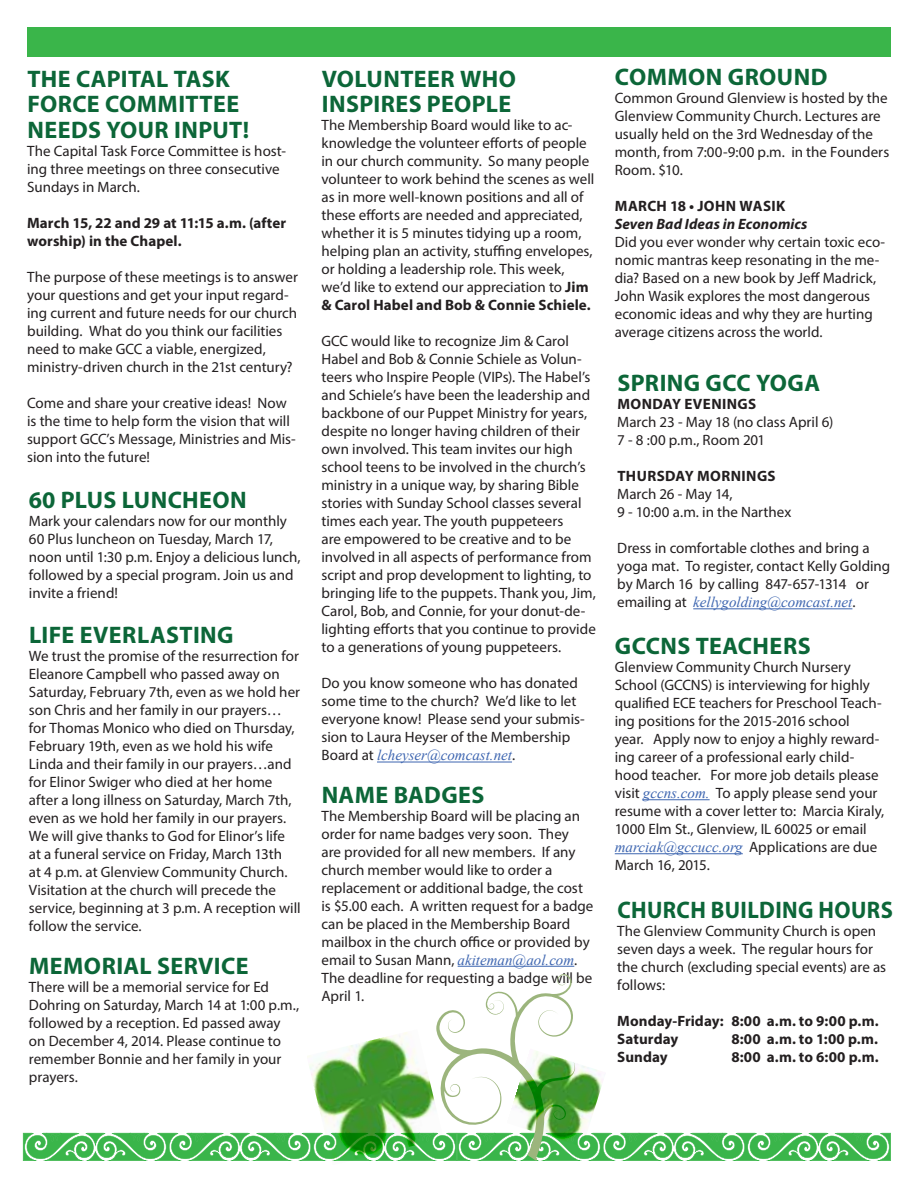
<style>
.page{position:relative;width:918px;height:1188px;background:#fff}
.page>*{position:absolute;margin:0;border:0;box-sizing:border-box;transform-origin:0 0}
.t1{font:700 24px/25.5px "Myriad Pro";letter-spacing:.015em;color:#0c6638}
.t2{font:700 24px "Myriad Pro";letter-spacing:.015em;color:#0c6638;scale:.94 1}
.t3{font:15px/18px "Myriad Pro";color:#231f20}
.t4{font:700 15px/18px "Myriad Pro";letter-spacing:.01em;color:#231f20}
.t5{font:italic 15px "Times New Roman";color:#3d65b0}
.t6{font:italic 700 15px "Myriad Pro";letter-spacing:.01em;color:#231f20}
.s1{font-weight:700}
.s2{font-family:"Myriad Pro";font-style:normal;color:#231f20}
.s3{font-family:"Times New Roman";font-style:italic;color:#3d65b0}
</style>
<div class="page">
<div style="left:27px;top:28px;width:864px;height:29px;background:#3ab54a"></div>
<hr style="left:377px;top:762px;width:135px;height:1px;background:#3d65b0">
<hr style="left:643px;top:799px;width:67px;height:1px;background:#3d65b0">
<hr style="left:615px;top:853px;width:128px;height:1px;background:#3d65b0">
<hr style="left:693px;top:608px;width:159px;height:1px;background:#3d65b0">
<hr style="left:458px;top:966px;width:116px;height:1px;background:#3d65b0">
<svg style="left:23px;top:974px;width:868px;height:187px"></svg>
<img style="left:307px;top:1029px;width:137px;height:132px">
<img style="left:506px;top:1049px;width:100px;height:98px">
<h1 class="t1" style="left:27px;top:65px;width:223px">THE CAPITAL TASK<br>FORCE COMMITTEE<br>NEEDS YOUR INPUT!</h1>
<p class="t3" style="left:27px;top:142px;width:260px">The Capital Task Force Committee is host&shy;ing three meetings on three consecutive<br>Sundays in March.</p>
<p class="t4" style="left:27px;top:213px;width:261px">March 15, 22 and 29 at 11:15 a.m. (after worship) in the Chapel.</p>
<p class="t3" style="left:27px;top:268px;width:272px">The purpose of these meetings is to answer your questions and get your input regard&shy;ing current and future needs for our church building. What do you think our facilities need to make GCC a viable, energized, ministry-driven church in the 21st century?</p>
<p class="t3" style="left:27px;top:394px;width:270px">Come and share your creative ideas! Now is the time to help form the vision that will support GCC’s Message, Ministries and Mis&shy;sion into the future!</p>
<h1 class="t1" style="left:29px;top:487px;width:219px">60 PLUS LUNCHEON</h1>
<p class="t3" style="left:29px;top:512px;width:273px">Mark your calendars now for our monthly 60 Plus luncheon on Tuesday, March 17, noon until 1:30 p.m. Enjoy a delicious lunch, followed by a special program. Join us and invite a friend!</p>
<h1 class="t1" style="left:29px;top:621px;width:206px">LIFE EVERLASTING</h1>
<p class="t3" style="left:29px;top:647px;width:273px">We trust the promise of the resurrection for Eleanore Campbell who passed away on Saturday, February 7th, even as we hold her son Chris and her family in our prayers… for Thomas Monico who died on Thursday, February 19th, even as we hold his wife Linda and their family in our prayers…and for Elinor Swiger who died at her home after a long illness on Saturday, March 7th, even as we hold her family in our prayers.<br>We will give thanks to God for Elinor’s life at a funeral service on Friday, March 13th<br>at 4 p.m. at Glenview Community Church.<br>Visitation at the church will precede the service, beginning at 3 p.m. A reception will follow the service.</p>
<h1 class="t1" style="left:29px;top:953px;width:221px">MEMORIAL SERVICE</h1>
<p class="t3" style="left:29px;top:978px;width:272px">There will be a memorial service for Ed Dohring on Saturday, March 14 at 1:00 p.m., followed by a reception. Ed passed away on December 4, 2014. Please continue to remember Bonnie and her family in your prayers.</p>
<h1 class="t1" style="left:322px;top:65px;width:196px">VOLUNTEER WHO<br>INSPIRES PEOPLE</h1>
<p class="t3" style="left:322px;top:116px;width:274px">The Membership Board would like to ac&shy;knowledge the volunteer efforts of people in our church community. So many people volunteer to work behind the scenes as well as in more well-known positions and all of these efforts are needed and appreciated, whether it is 5 minutes tidying up a room, helping plan an activity, stuffing envelopes, or holding a leadership role. This week, we’d like to extend our appreciation to <span class="s1">Jim &amp; Carol Habel and Bob &amp; Connie Schiele.</span></p>
<p class="t3" style="left:322px;top:332px;width:276px">GCC would like to recognize Jim &amp; Carol Habel and Bob &amp; Connie Schiele as Volun&shy;teers who Inspire People (VIPs). The Habel’s and Schiele’s have been the leadership and backbone of our Puppet Ministry for years, despite no longer having children of their own involved. This team invites our high school teens to be involved in the church’s ministry in a unique way, by sharing Bible stories with Sunday School classes several times each year. The youth puppeteers<br>are empowered to be creative and to be involved in all aspects of performance from script and prop development to lighting, to bringing life to the puppets. Thank you, Jim, Carol, Bob, and Connie, for your donut-de&shy;lighting efforts that you continue to provide to a generations of young puppeteers.</p>
<p class="t3" style="left:322px;top:674px;width:265px">Do you know someone who has donated some time to the church? We’d like to let everyone know! Please send your submis&shy;sion to Laura Heyser of the Membership</p>
<p class="t5" style="left:322px;top:745px;width:195px"><span class="s2">Board at</span> lcheyser@comcast.net<span class="s2">.</span></p>
<h1 class="t1" style="left:322px;top:781px;width:164px">NAME BADGES</h1>
<p class="t3" style="left:322px;top:806px;width:273px">The Membership Board will be placing an order for name badges very soon. They<br>are provided for all new members. If any church member would like to order a replacement or additional badge, the cost is $5.00 each. A written request for a badge can be placed in the Membership Board mailbox in the church office or provided by email to Susan Mann, <span class="s3">akiteman@aol.com</span>.<br>The deadline for requesting a badge will be April 1.</p>
<h1 class="t1" style="left:615px;top:63px;width:214px">COMMON GROUND</h1>
<p class="t3" style="left:615px;top:88px;width:276px">Common Ground Glenview is hosted by the Glenview Community Church. Lectures are usually held on the 3rd Wednesday of the month, from 7:00-9:00 p.m. in the Founders Room. $10.</p>
<p class="t4" style="left:615px;top:196px;width:172px">MARCH 18 • JOHN WASIK</p>
<p class="t6" style="left:615px;top:214px;width:194px">Seven Bad Ideas in Economics</p>
<p class="t3" style="left:615px;top:232px;width:272px">Did you ever wonder why certain toxic eco&shy;nomic mantras keep resonating in the me&shy;dia? Based on a new book by Jeff Madrick, John Wasik explores the most dangerous economic ideas and why they are hurting average citizens across the world.</p>
<h1 class="t1" style="left:618px;top:370px;width:204px">SPRING GCC YOGA</h1>
<p class="t4" style="left:617px;top:395px;width:140px">MONDAY EVENINGS</p>
<p class="t3" style="left:617px;top:413px;width:218px">March 23 - May 18 (no class April 6)<br>7 - 8 :00 p.m., Room 201</p>
<p class="t4" style="left:617px;top:467px;width:160px">THURSDAY MORNINGS</p>
<p class="t3" style="left:617px;top:485px;width:176px">March 26 - May 14,<br>9 - 10:00 a.m. in the Narthex</p>
<p class="t3" style="left:617px;top:539px;width:275px">Dress in comfortable clothes and bring a yoga mat. To register, contact Kelly Golding by March 16 by calling 847-657-1314 or</p>
<p class="t5" style="left:617px;top:592px;width:240px"><span class="s2">emailing at</span> kellygolding@comcast.net<span class="s2">.</span></p>
<h1 class="t1" style="left:615px;top:633px;width:197px">GCCNS TEACHERS</h1>
<p class="t3" style="left:615px;top:658px;width:271px">Glenview Community Church Nursery School (GCCNS) is interviewing for highly qualified ECE teachers for Preschool Teach&shy;ing positions for the 2015-2016 school<br>year. Apply now to enjoy a highly reward&shy;ing career of a professional early child&shy;hood teacher. For more job details please visit <span class="s3">gccns.com.</span> To apply please send your resume with a cover letter to: Marcia Kiraly, 1000 Elm St., Glenview, IL 60025 or email</p>
<p class="t5" style="left:615px;top:837px;width:264px">marciak@gccucc.org <span class="s2">Applications are due</span></p>
<p class="t3" style="left:615px;top:856px;width:97px">March 16, 2015.</p>
<h1 class="t2" style="left:618px;top:894px;width:295px">CHURCH BUILDING HOURS</h1>
<p class="t3" style="left:617px;top:922px;width:270px">The Glenview Community Church is open seven days a week. The regular hours for the church (excluding special events) are as follows:</p>
<p class="t4" style="left:617px;top:1012px;width:263px">Monday-Friday: 8:00 a.m. to 9:00 p.m.<br>Saturday</p>
<p class="t4" style="left:731px;top:1030px;width:148px">8:00 a.m. to 1:00 p.m.</p>
<p class="t4" style="left:617px;top:1048px;width:52px">Sunday</p>
<p class="t4" style="left:731px;top:1048px;width:149px">8:00 a.m. to 6:00 p.m.</p>
</div>
